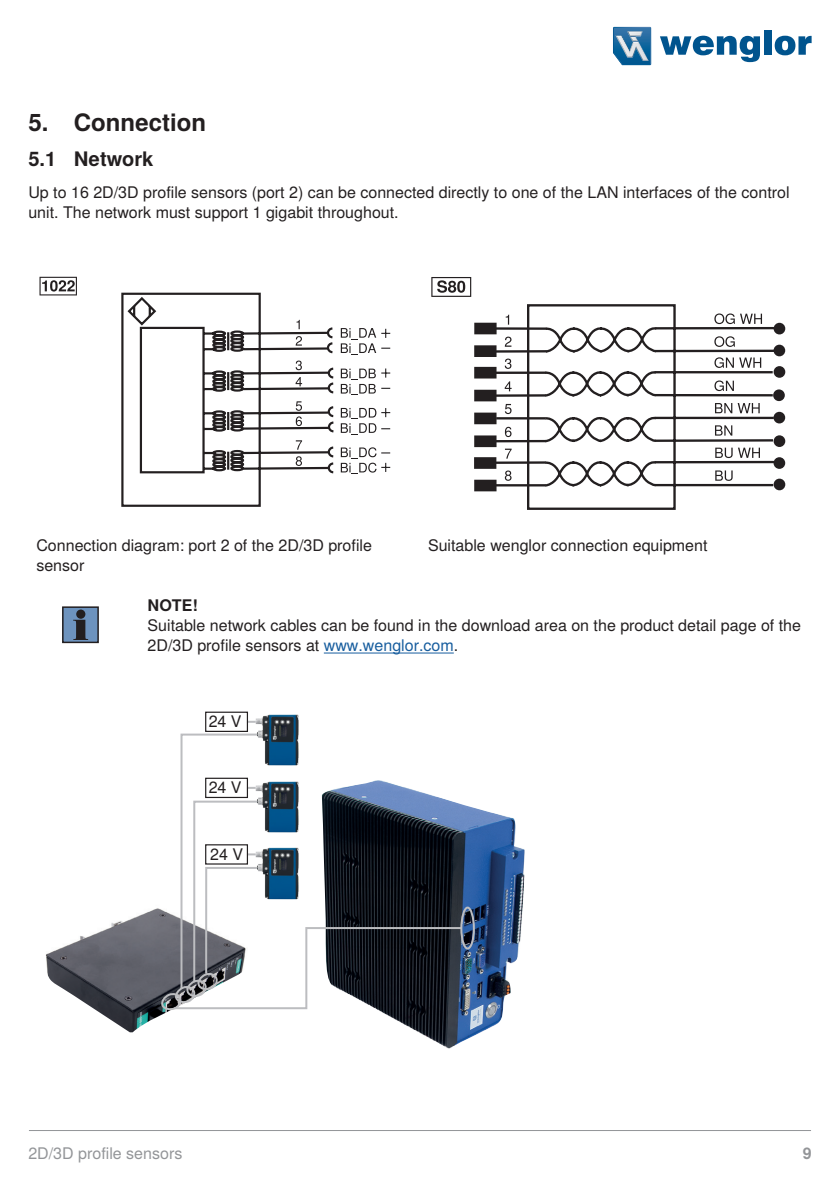
<style>
.page{position:relative;width:840px;height:1191px;background:#fff}
.page>*{position:absolute;margin:0;border:0;box-sizing:border-box;transform-origin:0 0}
.t1{font:700 24px "Nimbus Sans Global";color:#231f20}
.t2{font:700 20px "Nimbus Sans Global";color:#231f20}
.Copy{font:16px/20px "Nimbus Sans Global";color:#231f20}
.t3{font:16px "Nimbus Sans Global";color:#939598}
.Copy-2{font:700 16px "Nimbus Sans Global";color:#231f20}
.t4{font:700 16px "Nimbus Sans Global";color:#939598}
.s1{color:#175d9e}
</style>
<div class="page">
<svg style="left:660px;top:36px;width:99px;height:26px"></svg>
<div style="left:763px;top:30px;width:8px;height:25px;background:#00548e"></div>
<svg style="left:774px;top:36px;width:37px;height:19px"></svg>
<svg style="left:613px;top:27px;width:38px;height:38px"></svg>
<hr style="left:29px;top:1130px;width:781px;height:1px;background:#939598">
<svg style="left:121px;top:292px;width:179px;height:215px"></svg>
<svg style="left:126px;top:295px;width:32px;height:32px"></svg>
<svg style="left:39px;top:277px;width:38px;height:18px"></svg>
<svg style="left:241px;top:320px;width:149px;height:154px"></svg>
<svg style="left:525px;top:304px;width:251px;height:206px"></svg>
<div style="left:474px;top:345px;width:22px;height:12px;background:#231f20;border:2px solid #231f20"></div>
<div style="left:474px;top:323px;width:22px;height:11px;background:#231f20"></div>
<div style="left:474px;top:367px;width:22px;height:11px;background:#231f20"></div>
<div style="left:474px;top:390px;width:22px;height:11px;background:#231f20"></div>
<div style="left:474px;top:412px;width:22px;height:12px;background:#231f20;border:2px solid #231f20"></div>
<div style="left:474px;top:435px;width:22px;height:12px;background:#231f20;border:2px solid #231f20"></div>
<div style="left:474px;top:457px;width:22px;height:12px;background:#231f20;border:2px solid #231f20"></div>
<div style="left:474px;top:480px;width:22px;height:11px;background:#231f20"></div>
<hr style="left:495px;top:394px;width:50px;height:3px;background:#231f20">
<hr style="left:496px;top:417px;width:49px;height:2px;background:#231f20">
<hr style="left:494px;top:350px;width:52px;height:3px;background:#231f20">
<hr style="left:494px;top:371px;width:52px;height:3px;background:#231f20">
<hr style="left:495px;top:440px;width:51px;height:2px;background:#231f20">
<hr style="left:495px;top:461px;width:50px;height:3px;background:#231f20">
<hr style="left:494px;top:327px;width:52px;height:3px;background:#231f20">
<hr style="left:495px;top:484px;width:50px;height:2px;background:#231f20">
<svg style="left:544px;top:324px;width:113px;height:164px"></svg>
<div style="left:774px;top:367px;width:9px;height:9px;background:#231f20;border-radius:50%"></div>
<div style="left:773px;top:366px;width:11px;height:12px;border:2px solid #231f20;border-radius:50%"></div>
<div style="left:774px;top:324px;width:9px;height:9px;background:#231f20;border-radius:50%"></div>
<div style="left:773px;top:323px;width:11px;height:11px;border:2px solid #231f20;border-radius:50%"></div>
<div style="left:774px;top:346px;width:9px;height:9px;background:#231f20;border-radius:50%"></div>
<div style="left:773px;top:345px;width:11px;height:11px;border:2px solid #231f20;border-radius:50%"></div>
<div style="left:773px;top:390px;width:10px;height:10px;background:#231f20;border-radius:50%"></div>
<div style="left:772px;top:389px;width:12px;height:12px;border:2px solid #231f20;border-radius:50%"></div>
<div style="left:774px;top:413px;width:9px;height:9px;background:#231f20;border-radius:50%"></div>
<div style="left:773px;top:412px;width:11px;height:11px;border:2px solid #231f20;border-radius:50%"></div>
<div style="left:774px;top:480px;width:9px;height:9px;background:#231f20;border-radius:50%"></div>
<div style="left:773px;top:478px;width:11px;height:12px;border:2px solid #231f20;border-radius:50%"></div>
<div style="left:774px;top:436px;width:9px;height:10px;background:#231f20;border-radius:50%"></div>
<div style="left:773px;top:435px;width:11px;height:12px;border:2px solid #231f20;border-radius:50%"></div>
<div style="left:774px;top:458px;width:9px;height:10px;background:#231f20;border-radius:50%"></div>
<div style="left:773px;top:457px;width:11px;height:12px;border:2px solid #231f20;border-radius:50%"></div>
<svg style="left:714px;top:313px;width:47px;height:11px"></svg>
<svg style="left:504px;top:381px;width:7px;height:10px"></svg>
<svg style="left:504px;top:404px;width:7px;height:10px"></svg>
<svg style="left:504px;top:427px;width:7px;height:10px"></svg>
<svg style="left:505px;top:448px;width:6px;height:10px"></svg>
<svg style="left:504px;top:470px;width:7px;height:11px"></svg>
<svg style="left:714px;top:336px;width:20px;height:11px"></svg>
<svg style="left:714px;top:357px;width:46px;height:11px"></svg>
<svg style="left:714px;top:380px;width:19px;height:11px"></svg>
<svg style="left:714px;top:403px;width:45px;height:10px"></svg>
<svg style="left:714px;top:425px;width:18px;height:10px"></svg>
<svg style="left:714px;top:447px;width:45px;height:11px"></svg>
<svg style="left:714px;top:470px;width:18px;height:11px"></svg>
<svg style="left:505px;top:315px;width:4px;height:10px"></svg>
<svg style="left:504px;top:337px;width:7px;height:10px"></svg>
<svg style="left:504px;top:358px;width:7px;height:11px"></svg>
<svg style="left:431px;top:277px;width:40px;height:20px"></svg>
<div style="left:63px;top:607px;width:35px;height:35px;background:#6d93be"></div>
<div style="left:62px;top:606px;width:37px;height:37px;border:2px solid #231f20"></div>
<svg style="left:73px;top:620px;width:15px;height:20px"></svg>
<div style="left:76px;top:609px;width:9px;height:10px;background:#231f20;border-radius:50%"></div>
<hr style="left:323px;top:652px;width:130px;height:1px;background:#175d9e">
<svg style="left:248px;top:721px;width:6px;height:2px"></svg>
<div style="left:205px;top:711px;width:43px;height:21px;border:1px solid #231f20"></div>
<img style="left:378px;top:804px;width:146px;height:244px">
<div style="left:460px;top:906px;width:14px;height:43px;border:2px solid #bcbdc0;border-radius:50%"></div>
<svg style="left:469px;top:989px;width:8px;height:6px"></svg>
<img style="left:46px;top:908px;width:125px;height:124px">
<img style="left:254px;top:714px;width:45px;height:18px">
<svg style="left:160px;top:732px;width:303px;height:278px"></svg>
<p class="t1" style="left:28px;top:109px;width:179px">5. Connection</p>
<p class="t2" style="left:28px;top:148px;width:126px">5.1 Network</p>
<p class="Copy" style="left:28px;top:182px;width:762px">Up to 16 2D/3D profile sensors (port 2) can be connected directly to one of the LAN interfaces of the control unit. The network must support 1 gigabit throughout.</p>
<p class="Copy" style="left:36px;top:535px;width:337px">Connection diagram: port 2 of the 2D/3D profile sensor</p>
<p class="Copy" style="left:428px;top:535px;width:281px">Suitable wenglor connection equipment</p>
<p class="Copy-2" style="left:147px;top:595px;width:52px">NOTE!</p>
<p class="Copy" style="left:147px;top:615px;width:654px">Suitable network cables can be found in the download area on the product detail page of the<br>2D/3D profile sensors at <span class="s1">www.wenglor.com</span>.</p>
<p class="Copy" style="left:208px;top:711px;width:34px">24 V</p>
<p class="Copy" style="left:208px;top:777px;width:34px">24 V</p>
<p class="Copy" style="left:210px;top:844px;width:34px">24 V</p>
<p class="t3" style="left:28px;top:1143px;width:155px">2D/3D profile sensors</p>
<p class="t4" style="left:802px;top:1143px;width:10px">9</p>
</div>
